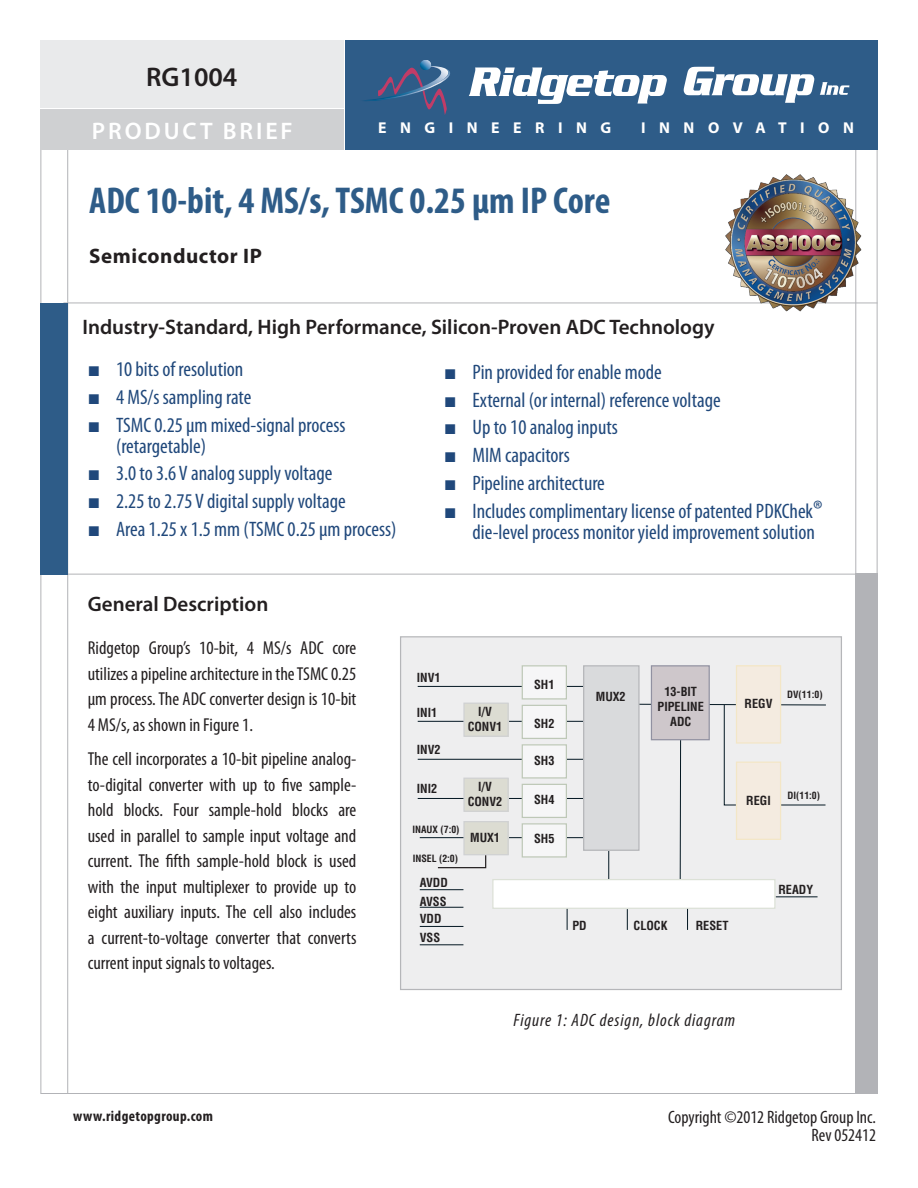
<style>
.page{position:relative;width:918px;height:1188px;background:#fff}
.page>*{position:absolute;margin:0;border:0;box-sizing:border-box;transform-origin:0 0}
.t1{font:700 condensed 37.5px "Myriad Pro";color:#2e5c88}
.t2{font:600 27px "Myriad Pro";color:#231f20}
.t3{font:600 24px "Myriad Pro";letter-spacing:.12em;color:#fff}
.t4{font:condensed 21px/21px "Myriad Pro";color:#20487b}
.Front_Heading{font:600 21px "Myriad Pro";color:#231f20}
.Heading__Datasheet{font:600 21px "Myriad Pro";color:#231f20}
.Paragraph_Style_2{font:700 21px "Myriad Pro";letter-spacing:.025em;color:#231f20}
.Body__B{font:condensed 18.75px/25.5px "Myriad Pro";color:#231f20;text-align:justify}
.t5{font:condensed 18px/18px "Myriad Pro";color:#231f20;text-align:right}
.t6{font:italic condensed 18px "Myriad Pro";letter-spacing:.05em;color:#231f20}
.t7{font:700 15.75px "Myriad Pro";letter-spacing:.86em;color:#fff}
.t8{font:700 condensed 15px "Myriad Pro";letter-spacing:.025em;color:#231f20}
.t9{font:700 condensed 12.3px/14.7px "Helvetica";color:#231f20;text-align:center}
.t10{font:700 condensed 9.75px "Helvetica";color:#231f20}
.s1{font-family:"Arial Narrow";font-stretch:normal}
.s2{font-size:25.5px}
</style>
<div class="page">
<hr style="left:877px;top:150px;width:1px;height:920px;background:#b2b3b7">
<hr style="left:855px;top:150px;width:1px;height:911px;background:#b2b3b7">
<hr style="left:62px;top:574px;width:801px;height:1px;background:#b2b3b7">
<hr style="left:40px;top:150px;width:1px;height:944px;background:#b2b3b7">
<hr style="left:67px;top:150px;width:1px;height:944px;background:#b2b3b7">
<hr style="left:63px;top:303px;width:815px;height:1px;background:#b2b3b7">
<hr style="left:40px;top:1093px;width:838px;height:1px;background:#b2b3b7">
<div style="left:40px;top:303px;width:28px;height:272px;background:#2e5c88"></div>
<div style="left:855px;top:574px;width:23px;height:520px;background:#b2b3b7"></div>
<div style="left:345px;top:40px;width:533px;height:110px;background:#2e5c88"></div>
<div style="left:40px;top:40px;width:304px;height:68px;background:#e9eaeb"></div>
<div style="left:40px;top:109px;width:304px;height:41px;background:#cfd0d2"></div>
<div style="left:401px;top:637px;width:440px;height:353px;background:#eeeeef"></div>
<div style="left:400px;top:636px;width:442px;height:354px;border:1px solid #b5b6b9"></div>
<hr style="left:420px;top:889px;width:43px;height:1px;background:#031722">
<hr style="left:420px;top:926px;width:43px;height:1px;background:#031722">
<hr style="left:420px;top:907px;width:43px;height:1px;background:#031722">
<hr style="left:420px;top:944px;width:43px;height:1px;background:#031722">
<hr style="left:608px;top:847px;width:1px;height:38px;background:#031722">
<hr style="left:680px;top:740px;width:1px;height:149px;background:#031722">
<svg style="left:567px;top:909px;width:1px;height:21px"></svg>
<svg style="left:627px;top:909px;width:1px;height:21px"></svg>
<svg style="left:687px;top:909px;width:1px;height:21px"></svg>
<svg style="left:640px;top:703px;width:186px;height:103px"></svg>
<hr style="left:776px;top:896px;width:42px;height:1px;background:#031722">
<hr style="left:418px;top:686px;width:178px;height:1px;background:#031722">
<hr style="left:418px;top:721px;width:178px;height:1px;background:#031722">
<hr style="left:418px;top:759px;width:178px;height:1px;background:#031722">
<hr style="left:418px;top:798px;width:178px;height:1px;background:#031722">
<hr style="left:420px;top:837px;width:178px;height:1px;background:#031722">
<svg style="left:437px;top:855px;width:50px;height:14px"></svg>
<div style="left:584px;top:666px;width:55px;height:184px;background:#d9dadc"></div>
<div style="left:583px;top:665px;width:57px;height:186px;border:1px solid #b5b6b9"></div>
<div style="left:651px;top:666px;width:58px;height:74px;background:#cec7cb"></div>
<div style="left:651px;top:665px;width:59px;height:75px;border:1px solid #9191a1"></div>
<div style="left:737px;top:666px;width:44px;height:77px;background:#f4ebe0"></div>
<div style="left:736px;top:665px;width:45px;height:79px;border:1px solid #f3e6c6"></div>
<div style="left:737px;top:762px;width:44px;height:77px;background:#f4ebe0"></div>
<div style="left:736px;top:762px;width:45px;height:78px;border:1px solid #f3e6c6"></div>
<div style="left:464px;top:703px;width:44px;height:33px;background:#dcdcd2"></div>
<div style="left:463px;top:703px;width:46px;height:34px;border:1px solid #d0d1d3"></div>
<div style="left:464px;top:778px;width:44px;height:33px;background:#dcdcd2"></div>
<div style="left:463px;top:778px;width:46px;height:34px;border:1px solid #d0d1d3"></div>
<div style="left:464px;top:822px;width:44px;height:33px;background:#dcdcd2"></div>
<div style="left:463px;top:821px;width:46px;height:34px;border:1px solid #d0d1d3"></div>
<div style="left:522px;top:824px;width:44px;height:33px;background:#f6f6f7"></div>
<div style="left:522px;top:823px;width:45px;height:35px;border:1px solid #bec8b7"></div>
<div style="left:522px;top:666px;width:44px;height:33px;background:#f6f6f7"></div>
<div style="left:522px;top:665px;width:45px;height:35px;border:1px solid #bec8b7"></div>
<div style="left:522px;top:784px;width:44px;height:33px;background:#f6f6f7"></div>
<div style="left:522px;top:784px;width:45px;height:34px;border:1px solid #bec8b7"></div>
<div style="left:522px;top:745px;width:44px;height:33px;background:#f6f6f7"></div>
<div style="left:522px;top:744px;width:45px;height:35px;border:1px solid #bec8b7"></div>
<div style="left:522px;top:705px;width:44px;height:33px;background:#f6f6f7"></div>
<div style="left:522px;top:705px;width:45px;height:34px;border:1px solid #bec8b7"></div>
<div style="left:493px;top:880px;width:282px;height:28px;background:#fff"></div>
<div style="left:492px;top:879px;width:284px;height:30px;border:1px solid #dce1d7"></div>
<svg style="left:363px;top:60px;width:87px;height:55px"></svg>
<svg style="left:469px;top:67px;width:198px;height:37px"></svg>
<svg style="left:820px;top:82px;width:29px;height:13px"></svg>
<svg style="left:684px;top:67px;width:130px;height:36px"></svg>
<img style="left:726px;top:175px;width:136px;height:136px">
<p class="t2" style="left:146px;top:60px;width:93px">RG1004</p>
<p class="t3" style="left:92px;top:115px;width:202px">PRODUCT BRIEF</p>
<p class="t7" style="left:378px;top:118px;width:235px">ENGINEERING</p>
<p class="t7" style="left:641px;top:118px;width:214px">INNOVATION</p>
<p class="t1" style="left:89px;top:177px;width:523px">ADC 10-bit, 4 MS/s, TSMC 0.25 µm IP Core</p>
<p class="Paragraph_Style_2" style="left:89px;top:242px;width:174px">Semiconductor IP</p>
<p class="Front_Heading" style="left:82px;top:314px;width:634px">Industry-Standard, High Performance, Silicon-Proven ADC Technology</p>
<p class="t4" style="left:89px;top:359px;width:156px"><span class="s1">■</span> 10 bits of resolution</p>
<p class="t4" style="left:89px;top:386px;width:164px"><span class="s1">■</span> 4 MS/s sampling rate</p>
<p class="t4" style="left:116px;top:414px;width:231px;text-indent:-27px"><span class="s1">■</span> TSMC 0.25 μm mixed-signal process (retargetable)</p>
<p class="t4" style="left:89px;top:463px;width:245px"><span class="s1">■</span> 3.0 to 3.6 V analog supply voltage</p>
<p class="t4" style="left:89px;top:491px;width:258px"><span class="s1">■</span> 2.25 to 2.75 V digital supply voltage</p>
<p class="t4" style="left:89px;top:518px;width:309px"><span class="s1">■</span> Area 1.25 x 1.5 mm (TSMC 0.25 μm process)</p>
<p class="t4" style="left:446px;top:361px;width:218px"><span class="s1">■</span> Pin provided for enable mode</p>
<p class="t4" style="left:446px;top:389px;width:277px"><span class="s1">■</span> External (or internal) reference voltage</p>
<p class="t4" style="left:446px;top:417px;width:174px"><span class="s1">■</span> Up to 10 analog inputs</p>
<p class="t4" style="left:446px;top:444px;width:126px"><span class="s1">■</span> MIM capacitors</p>
<p class="t4" style="left:446px;top:472px;width:161px"><span class="s1">■</span> Pipeline architecture</p>
<p class="t4" style="left:472px;top:500px;width:352px;text-indent:-27px"><span class="s1">■</span> Includes complimentary license of patented PDKChek<span class="s2">® </span>die-level process monitor yield improvement solution</p>
<p class="Heading__Datasheet" style="left:88px;top:590px;width:182px">General Description</p>
<p class="Body__B" style="left:88px;top:635px;width:270px">Ridgetop Group’s 10-bit, 4 MS/s ADC core utilizes a pipeline architecture in the TSMC 0.25 μm process. The ADC converter design is 10-bit 4 MS/s, as shown in Figure 1.</p>
<p class="Body__B" style="left:88px;top:746px;width:270px">The cell incorporates a 10-bit pipeline analog&shy;to-digital converter with up to five sample&shy;hold blocks. Four sample-hold blocks are used in parallel to sample input voltage and current. The fifth sample-hold block is used with the input multiplexer to provide up to eight auxiliary inputs. The cell also includes a current-to-voltage converter that converts current input signals to voltages.</p>
<p class="t9" style="left:417px;top:670px;width:25px">INV1</p>
<p class="t9" style="left:417px;top:705px;width:22px">INI1</p>
<p class="t9" style="left:417px;top:742px;width:25px">INV2</p>
<p class="t9" style="left:417px;top:781px;width:22px">INI2</p>
<p class="t10" style="left:412px;top:823px;width:49px">INAUX (7:0)</p>
<p class="t10" style="left:413px;top:852px;width:47px">INSEL (2:0)</p>
<p class="t9" style="left:420px;top:874px;width:30px;line-height:18.1px;text-align:left">AVDD<br>AVSS<br>VDD<br>VSS</p>
<p class="t9" style="left:468px;top:704px;width:36px">I/V<br>CONV1</p>
<p class="t9" style="left:468px;top:779px;width:36px">I/V<br>CONV2</p>
<p class="t9" style="left:470px;top:830px;width:31px">MUX1</p>
<p class="t9" style="left:534px;top:677px;width:22px">SH1</p>
<p class="t9" style="left:534px;top:716px;width:22px">SH2</p>
<p class="t9" style="left:534px;top:754px;width:22px">SH3</p>
<p class="t9" style="left:534px;top:792px;width:22px">SH4</p>
<p class="t9" style="left:534px;top:831px;width:22px">SH5</p>
<p class="t9" style="left:596px;top:689px;width:31px">MUX2</p>
<p class="t9" style="left:658px;top:684px;width:48px">13-BIT<br>PIPELINE<br>ADC</p>
<p class="t9" style="left:745px;top:696px;width:29px">REGV</p>
<p class="t10" style="left:787px;top:688px;width:37px">DV(11:0)</p>
<p class="t9" style="left:746px;top:793px;width:26px">REGI</p>
<p class="t10" style="left:787px;top:789px;width:34px">DI(11:0)</p>
<p class="t9" style="left:779px;top:882px;width:36px">READY</p>
<p class="t9" style="left:572px;top:918px;width:16px">PD</p>
<p class="t9" style="left:634px;top:918px;width:36px">CLOCK</p>
<p class="t9" style="left:696px;top:918px;width:34px">RESET</p>
<p class="t6" style="left:514px;top:1010px;width:223px">Figure 1: ADC design, block diagram</p>
<p class="t8" style="left:73px;top:1107px;width:141px">www.ridgetopgroup.com</p>
<p class="t5" style="left:668px;top:1108px;width:209px">Copyright ©2012 Ridgetop Group Inc.<br>Rev 052412</p>
</div>
